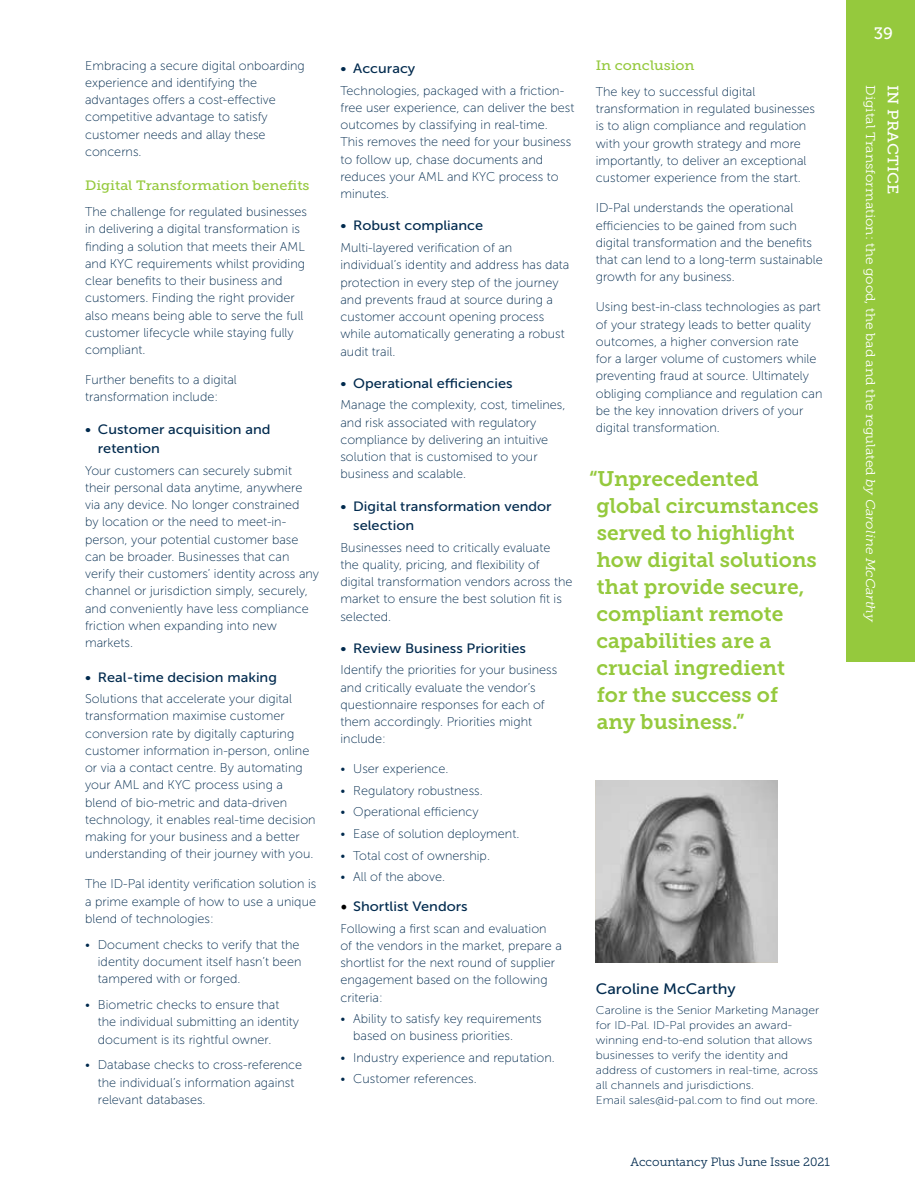
<style>
.page{position:relative;width:915px;height:1191px;background:#fff}
.page>*{position:absolute;margin:0;border:0;box-sizing:border-box;transform-origin:0 0}
.t1{font:21px/27px "Museo Slab 700";color:#95c93d}
.t2{font:16.5px "Museo Slab 500";color:#fff}
.t3{font:15px "Museo Sans 500";color:#002a4e;scale:1.07 1}
.t4{font:15px "Museo Slab 500";letter-spacing:.01em;color:#fff;scale:1.07 1}
.t5{font:13.5px/19.5px "Museo Sans 500";color:#002a4e;scale:1.07 1}
.t6{font:13.5px "Museo Slab 500";color:#95c93d;scale:1.07 1}
.t7{font:12.75px/17.2px "Museo Sans 100";color:#002a4e}
.t8{font:12.75px "Museo Slab 300";color:#fff;scale:1.07 1}
.t9{font:12px "Museo Slab 300";color:#002a4e}
.t10{font:11.25px/15px "Museo Sans 100";color:#002a4e;scale:1.07 1}
.s1{font-family:"Minion Pro";font-size:18px;color:#000}
.s2{font-style:italic}
</style>
<div class="page">
<img style="left:595px;top:780px;width:182px;height:182px">
<div style="left:846px;top:0;width:68px;height:661px;background:#95c93d"></div>
<p class="t7" style="left:85px;top:57px;width:221px">Embracing a secure digital onboarding experience and identifying the advantages offers a cost-effective competitive advantage to satisfy customer needs and allay these concerns.</p>
<p class="t6" style="left:85px;top:178px;width:211px">Digital Transformation benefits</p>
<p class="t7" style="left:85px;top:203px;width:223px">The challenge for regulated businesses in delivering a digital transformation is finding a solution that meets their AML and KYC requirements whilst providing clear benefits to their business and customers. Finding the right provider also means being able to serve the full customer lifecycle while staying fully compliant.</p>
<p class="t7" style="left:85px;top:371px;width:153px">Further benefits to a digital transformation include:</p>
<p class="t5" style="left:98px;top:419px;width:163px;text-indent:-13px">• Customer acquisition and retention</p>
<p class="t7" style="left:85px;top:462px;width:235px">Your customers can securely submit their personal data anytime, anywhere via any device. No longer constrained<br>by location or the need to meet-in&shy;person, your potential customer base can be broader. Businesses that can verify their customers’ identity across any channel or jurisdiction simply, securely, and conveniently have less compliance friction when expanding into new markets.</p>
<p class="t5" style="left:85px;top:667px;width:181px">• Real-time decision making</p>
<p class="t7" style="left:85px;top:690px;width:232px">Solutions that accelerate your digital transformation maximise customer conversion rate by digitally capturing customer information in-person, online or via a contact centre. By automating your AML and KYC process using a blend of bio-metric and data-driven technology, it enables real-time decision making for your business and a better understanding of their journey with you.</p>
<p class="t7" style="left:85px;top:875px;width:233px;text-align:justify">The ID-Pal identity verification solution is a prime example of how to use a unique blend of technologies:</p>
<p class="t7" style="left:98px;top:936px;width:205px;text-indent:-13px">• Document checks to verify that the identity document itself hasn’t been tampered with or forged.</p>
<p class="t7" style="left:98px;top:996px;width:203px;text-indent:-13px">• Biometric checks to ensure that the individual submitting an identity document is its rightful owner.</p>
<p class="t7" style="left:98px;top:1056px;width:206px;text-indent:-13px">• Database checks to cross-reference the individual’s information against relevant databases.</p>
<p class="t5" style="left:340px;top:59px;width:71px">• Accuracy</p>
<p class="t7" style="left:340px;top:82px;width:235px">Technologies, packaged with a friction&shy;free user experience, can deliver the best outcomes by classifying in real-time.<br>This removes the need for your business to follow up, chase documents and reduces your AML and KYC process to minutes.</p>
<p class="t5" style="left:340px;top:216px;width:135px">• Robust compliance</p>
<p class="t7" style="left:340px;top:239px;width:230px">Multi-layered verification of an individual’s identity and address has data protection in every step of the journey and prevents fraud at source during a customer account opening process while automatically generating a robust audit trail.</p>
<p class="t5" style="left:340px;top:373px;width:162px">• Operational efficiencies</p>
<p class="t7" style="left:340px;top:396px;width:226px">Manage the complexity, cost, timelines, and risk associated with regulatory compliance by delivering an intuitive solution that is customised to your business and scalable.</p>
<p class="t5" style="left:353px;top:496px;width:187px;text-indent:-13px">• Digital transformation vendor selection</p>
<p class="t7" style="left:340px;top:539px;width:233px">Businesses need to critically evaluate<br>the quality, pricing, and flexibility of digital transformation vendors across the market to ensure the best solution fit is selected.</p>
<p class="t5" style="left:340px;top:638px;width:175px">• Review Business Priorities</p>
<p class="t7" style="left:340px;top:661px;width:218px">Identify the priorities for your business and critically evaluate the vendor’s questionnaire responses for each of them accordingly. Priorities might include:</p>
<p class="t7" style="left:340px;top:760px;width:110px">• User experience.</p>
<p class="t7" style="left:340px;top:782px;width:144px">• Regulatory robustness.</p>
<p class="t7" style="left:340px;top:803px;width:140px">• Operational efficiency</p>
<p class="t7" style="left:340px;top:825px;width:180px">• Ease of solution deployment.</p>
<p class="t7" style="left:340px;top:846px;width:151px">• Total cost of ownership.</p>
<p class="t7" style="left:340px;top:868px;width:106px">• All of the above.</p>
<p class="t5" style="left:340px;top:896px;width:120px"><span class="s1">•</span> Shortlist Vendors</p>
<p class="t7" style="left:340px;top:919px;width:223px">Following a first scan and evaluation<br>of the vendors in the market, prepare a shortlist for the next round of supplier engagement based on the following criteria:</p>
<p class="t7" style="left:353px;top:1010px;width:190px;text-indent:-13px">• Ability to satisfy key requirements based on business priorities.</p>
<p class="t7" style="left:340px;top:1049px;width:216px">• Industry experience and reputation.</p>
<p class="t7" style="left:340px;top:1070px;width:138px">• Customer references.</p>
<p class="t6" style="left:595px;top:58px;width:94px">In conclusion</p>
<p class="t7" style="left:595px;top:83px;width:221px">The key to successful digital transformation in regulated businesses is to align compliance and regulation with your growth strategy and more importantly, to deliver an exceptional customer experience from the start.</p>
<p class="t7" style="left:595px;top:199px;width:228px">ID-Pal understands the operational efficiencies to be gained from such digital transformation and the benefits that can lend to a long-term sustainable growth for any business.</p>
<p class="t7" style="left:595px;top:298px;width:228px">Using best-in-class technologies as part of your strategy leads to better quality outcomes, a higher conversion rate<br>for a larger volume of customers while preventing fraud at source. Ultimately obliging compliance and regulation can be the key innovation drivers of your digital transformation.</p>
<h1 class="t1" style="left:596px;top:465px;width:224px;text-indent:-7px">“Unprecedented global circumstances served to highlight how digital solutions that provide secure, compliant remote capabilities are a crucial ingredient for the success of any business.”</h1>
<p class="t3" style="left:595px;top:981px;width:132px">Caroline McCarthy</p>
<p class="t10" style="left:595px;top:1002px;width:210px">Caroline is the Senior Marketing Manager for ID-Pal. ID-Pal provides an award&shy;winning end-to-end solution that allows businesses to verify the identity and address of customers in real-time, across all channels and jurisdictions.<br>Email sales@id-pal.com to find out more.</p>
<p class="t9" style="left:630px;top:1155px;width:201px">Accountancy Plus June Issue 2021</p>
<p class="t2" style="left:873px;top:24px;width:21px">39</p>
<p class="t8" style="left:877px;top:85px;width:503px;rotate:90deg">Digital Transformation: the good, the bad and the regulated <span class="s2">by Caroline McCarthy</span></p>
<p class="t4" style="left:901px;top:85px;width:104px;rotate:90deg">IN PRACTICE</p>
</div>
